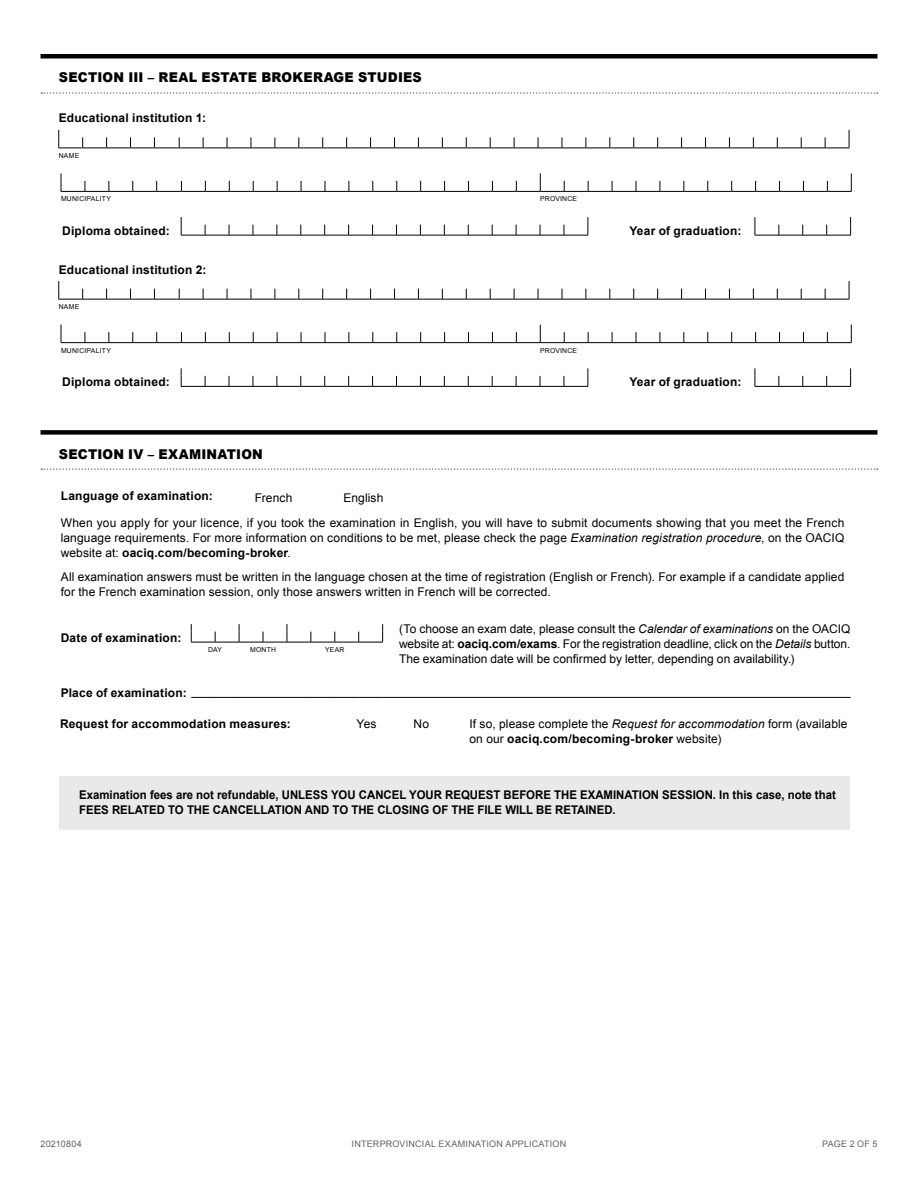
<style>
.page{position:relative;width:918px;height:1188px;background:#fff}
.page>*{position:absolute;margin:0;border:0;box-sizing:border-box;transform-origin:0 0}
.t1{font:900 13.5px "Arial";letter-spacing:.015em;color:#000;scale:.95 1}
.t2{font:12px/15px "Arial";letter-spacing:.01em;color:#000}
.t3{font:700 12px "Arial";letter-spacing:.015em;color:#000}
.t4{font:700 12px/15px "Arial";letter-spacing:.015em;color:#000;scale:.95 1}
.t5{font:9px "Arial";letter-spacing:.025em;color:#646363}
.t6{font:6.9px "Arial";letter-spacing:.03em;color:#000}
.s1{font-style:italic}
.s2{font-weight:700}
</style>
<div class="page">
<hr style="left:40px;top:54px;width:838px;height:4px;background:#000">
<svg style="left:41px;top:92px;width:837px;height:2px"></svg>
<div style="left:40px;top:430px;width:838px;height:5px;background:#000"></div>
<svg style="left:41px;top:468px;width:837px;height:2px"></svg>
<svg style="left:58px;top:130px;width:792px;height:19px"></svg>
<svg style="left:61px;top:173px;width:791px;height:19px"></svg>
<svg style="left:755px;top:217px;width:96px;height:19px"></svg>
<svg style="left:181px;top:217px;width:408px;height:19px"></svg>
<svg style="left:58px;top:281px;width:792px;height:19px"></svg>
<svg style="left:61px;top:325px;width:791px;height:18px"></svg>
<svg style="left:755px;top:368px;width:96px;height:19px"></svg>
<svg style="left:181px;top:368px;width:408px;height:19px"></svg>
<svg style="left:191px;top:697px;width:192px;height:1px"></svg>
<hr style="left:383px;top:697px;width:467px;height:1px;background:#000">
<svg style="left:191px;top:624px;width:192px;height:19px"></svg>
<div style="left:59px;top:776px;width:790px;height:54px;background:#e9e9e9"></div>
<p class="t1" style="left:59px;top:68px;width:384px">SECTION III – REAL ESTATE BROKERAGE STUDIES</p>
<p class="t3" style="left:59px;top:110px;width:149px">Educational institution 1:</p>
<p class="t6" style="left:59px;top:151px;width:22px">NAME</p>
<p class="t6" style="left:61px;top:195px;width:51px">MUNICIPALITY</p>
<p class="t6" style="left:540px;top:195px;width:38px">PROVINCE</p>
<p class="t3" style="left:62px;top:223px;width:109px">Diploma obtained:</p>
<p class="t3" style="left:630px;top:223px;width:113px">Year of graduation:</p>
<p class="t3" style="left:59px;top:262px;width:149px">Educational institution 2:</p>
<p class="t6" style="left:59px;top:302px;width:22px">NAME</p>
<p class="t6" style="left:61px;top:346px;width:51px">MUNICIPALITY</p>
<p class="t6" style="left:540px;top:346px;width:38px">PROVINCE</p>
<p class="t3" style="left:62px;top:374px;width:109px">Diploma obtained:</p>
<p class="t3" style="left:630px;top:374px;width:113px">Year of graduation:</p>
<p class="t1" style="left:59px;top:444px;width:216px">SECTION IV – EXAMINATION</p>
<p class="t3" style="left:61px;top:488px;width:154px">Language of examination:</p>
<p class="t2" style="left:255px;top:490px;width:39px">French</p>
<p class="t2" style="left:61px;top:484px;width:785px;line-height:26px;text-indent:283px">English<br>When you apply for your licence, if you took the examination in English, you will have to submit documents showing that you meet the French</p>
<p class="t2" style="left:61px;top:531px;width:785px">language requirements. For more information on conditions to be met, please check the page <span class="s1">Examination registration procedure</span>, on the OACIQ website at: <span class="s2">oaciq.com/becoming-broker</span>.</p>
<p class="t2" style="left:61px;top:569px;width:785px">All examination answers must be written in the language chosen at the time of registration (English or French). For example if a candidate applied for the French examination session, only those answers written in French will be corrected.</p>
<p class="t3" style="left:61px;top:630px;width:122px">Date of examination:</p>
<p class="t2" style="left:399px;top:621px;width:453px;text-align:justify">(To choose an exam date, please consult the <span class="s1">Calendar of examinations</span> on the OACIQ website at: <span class="s2">oaciq.com/exams</span>. For the registration deadline, click on the <span class="s1">Details</span> button.<br>The examination date will be confirmed by letter, depending on availability.)</p>
<p class="t6" style="left:208px;top:645px;width:15px">DAY</p>
<p class="t6" style="left:250px;top:645px;width:27px">MONTH</p>
<p class="t6" style="left:325px;top:645px;width:21px">YEAR</p>
<p class="t3" style="left:61px;top:685px;width:127px">Place of examination:</p>
<p class="t3" style="left:60px;top:716px;width:232px">Request for accommodation measures:</p>
<p class="t2" style="left:357px;top:717px;width:22px">Yes</p>
<p class="t2" style="left:414px;top:717px;width:17px">No</p>
<p class="t2" style="left:469px;top:717px;width:380px">If so, please complete the <span class="s1">Request for accommodation</span> form (available on our <span class="s2">oaciq.com/becoming-broker</span> website)</p>
<p class="t4" style="left:79px;top:787px;width:798px">Examination fees are not refundable, UNLESS YOU CANCEL YOUR REQUEST BEFORE THE EXAMINATION SESSION. In this case, note that<br>FEES RELATED TO THE CANCELLATION AND TO THE CLOSING OF THE FILE WILL BE RETAINED.</p>
<p class="t5" style="left:40px;top:1138px;width:43px">20210804</p>
<p class="t5" style="left:352px;top:1138px;width:216px">INTERPROVINCIAL EXAMINATION APPLICATION</p>
<p class="t5" style="left:822px;top:1138px;width:57px">PAGE 2 OF 5</p>
</div>
